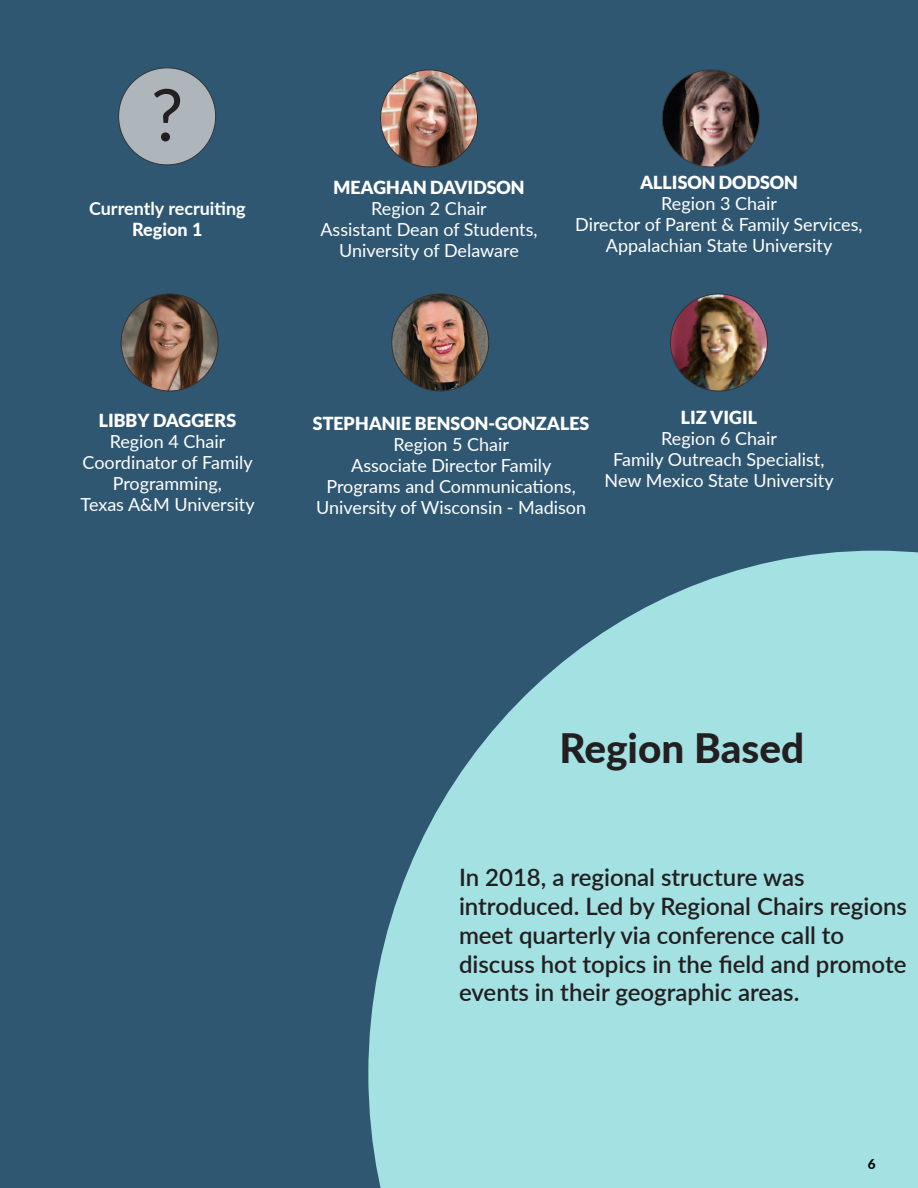
<style>
.page{position:relative;width:918px;height:1188px;background:#305772}
.page>*{position:absolute;margin:0;border:0;box-sizing:border-box;transform-origin:0 0}
.Body_Text{font:72px "Lato";color:#231f20}
.Pull_Quote_-_Bold{font:800 40.5px "Lato";color:#231f20}
.Body_Text-2{font:600 24px/28.8px "Lato";color:#231f20}
.Body_Text-3{font:18px/21px "Lato";color:#fff;text-align:center}
.Body_Text-4{font:900 18px "Lato";color:#fff}
.Body_Text-5{font:700 18px "Lato";color:#fff}
.Body_Text-6{font:800 18px "Lato";color:#fff}
.TOC_-_Masthead{font:800 13.5px "Lato";color:#000001}
</style>
<div class="page">
<img style="left:662px;top:70px;width:97px;height:97px;border-radius:49px">
<img style="left:392px;top:294px;width:97px;height:97px;border-radius:48px">
<img style="left:381px;top:70px;width:97px;height:97px;border-radius:49px">
<img style="left:121px;top:294px;width:97px;height:97px;border-radius:49px">
<img style="left:670px;top:294px;width:97px;height:97px;border-radius:49px">
<svg style="left:368px;top:551px;width:550px;height:637px;fill:#a3e1e3"></svg>
<div style="left:119px;top:68px;width:97px;height:97px;background:#aeb6bb;border-radius:50%"></div>
<p class="Body_Text" style="left:151px;top:63px;width:34px">?</p>
<p class="Body_Text-5" style="left:89px;top:195px;width:158px">Currently recruiting</p>
<p class="Body_Text-6" style="left:132px;top:216px;width:72px">Region 1</p>
<p class="Body_Text-4" style="left:334px;top:177px;width:192px">MEAGHAN DAVIDSON</p>
<p class="Body_Text-3" style="left:371px;top:197px;width:117px">Region 2 Chair</p>
<p class="Body_Text-3" style="left:320px;top:218px;width:219px">Assistant Dean of Students,</p>
<p class="Body_Text-3" style="left:339px;top:239px;width:181px">University of Delaware</p>
<p class="Body_Text-4" style="left:640px;top:172px;width:159px">ALLISON DODSON</p>
<p class="Body_Text-3" style="left:661px;top:192px;width:117px">Region 3 Chair</p>
<p class="Body_Text-3" style="left:575px;top:213px;width:289px">Director of Parent &amp; Family Services,<br>Appalachian State University</p>
<p class="Body_Text-4" style="left:99px;top:410px;width:139px">LIBBY DAGGERS</p>
<p class="Body_Text-3" style="left:110px;top:431px;width:117px">Region 4 Chair</p>
<p class="Body_Text-3" style="left:83px;top:452px;width:172px">Coordinator of Family<br>Programming,</p>
<p class="Body_Text-3" style="left:81px;top:494px;width:176px">Texas A&amp;M University</p>
<p class="Body_Text-4" style="left:313px;top:413px;width:278px">STEPHANIE BENSON-GONZALES</p>
<p class="Body_Text-3" style="left:393px;top:433px;width:117px">Region 5 Chair</p>
<p class="Body_Text-3" style="left:351px;top:454px;width:202px">Associate Director Family</p>
<p class="Body_Text-3" style="left:316px;top:475px;width:271px">Programs and Communications,<br>University of Wisconsin - Madison</p>
<p class="Body_Text-4" style="left:681px;top:407px;width:78px">LIZ VIGIL</p>
<p class="Body_Text-3" style="left:661px;top:427px;width:117px">Region 6 Chair</p>
<p class="Body_Text-3" style="left:605px;top:448px;width:230px">Family Outreach Specialist,<br>New Mexico State University</p>
<p class="Pull_Quote_-_Bold" style="left:559px;top:718px;width:246px">Region Based</p>
<p class="Body_Text-2" style="left:459px;top:862px;width:347px">In 2018, a regional structure was</p>
<p class="Body_Text-2" style="left:459px;top:891px;width:450px">introduced. Led by Regional Chairs regions meet quarterly via conference call to discuss hot topics in the field and promote events in their geographic areas.</p>
<p class="TOC_-_Masthead" style="left:868px;top:1154px;width:9px">6</p>
</div>
